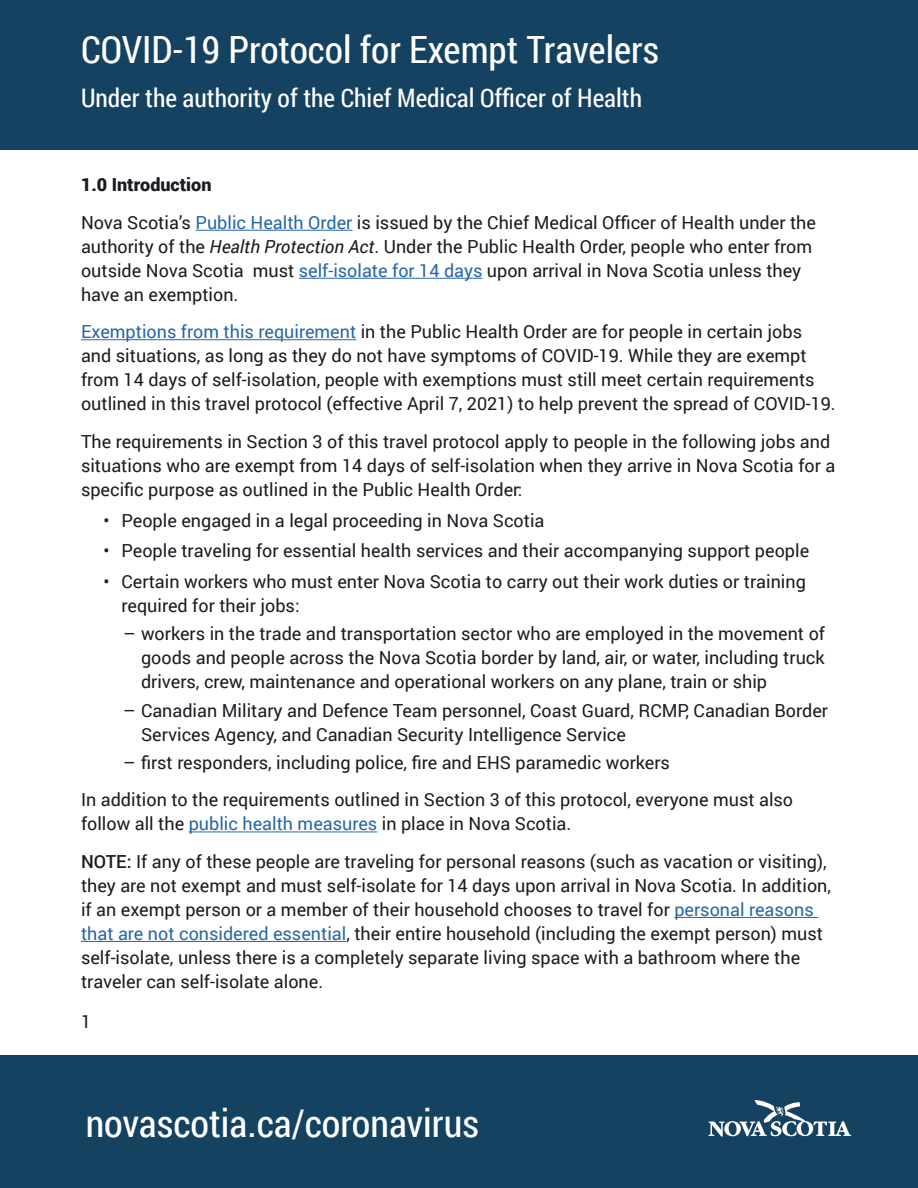
<style>
.page{position:relative;width:918px;height:1188px;background:#fff}
.page>*{position:absolute;margin:0;border:0;box-sizing:border-box;transform-origin:0 0}
.t1{font:38.25px "Roboto Condensed";color:#fff}
.t2{font:37.5px "Roboto Condensed";color:#fff}
.t3{font:25.5px "Roboto Condensed";color:#fff}
.t4{font:18px/24px "Roboto";color:#1c1a22}
.s1{font-weight:900}
.s2{color:#2666a7}
.s3{font-style:italic}
.s4{font-weight:500}
</style>
<div class="page">
<div style="left:0;top:1055px;width:918px;height:133px;background:#164261"></div>
<svg style="left:708px;top:1100px;width:143px;height:37px"></svg>
<div style="left:0;top:0;width:918px;height:149px;background:#164261"></div>
<hr style="left:196px;top:230px;width:157px;height:1px;background:#2666a7">
<hr style="left:299px;top:278px;width:183px;height:1px;background:#2666a7">
<hr style="left:81px;top:339px;width:275px;height:1px;background:#2666a7">
<hr style="left:189px;top:832px;width:188px;height:1px;background:#2666a7">
<hr style="left:674px;top:917px;width:144px;height:1px;background:#2666a7">
<hr style="left:81px;top:941px;width:265px;height:1px;background:#2666a7">
<h2 class="t2" style="left:81px;top:24px;width:580px">COVID-19 Protocol for Exempt Travelers</h2>
<h3 class="t3" style="left:81px;top:80px;width:563px">Under the authority of the Chief Medical Officer of Health</h3>
<p class="t4" style="left:81px;top:166px;width:736px;line-height:37.5px"><span class="s1">1.0 Introduction<br></span>Nova Scotia’s <span class="s2">Public Health Order</span> is issued by the Chief Medical Officer of Health under the</p>
<p class="t4" style="left:81px;top:234px;width:733px">authority of the <span class="s3">Health Protection Act</span>. Under the Public Health Order, people who enter from outside Nova Scotia must <span class="s2">self-isolate for 14 days</span> upon arrival in Nova Scotia unless they have an exemption.</p>
<p class="t4" style="left:81px;top:319px;width:756px"><span class="s2">Exemptions from this requirement</span> in the Public Health Order are for people in certain jobs and situations, as long as they do not have symptoms of COVID-19. While they are exempt from 14 days of self-isolation, people with exemptions must still meet certain requirements outlined in this travel protocol (effective April 7, 2021) to help prevent the spread of COVID-19.</p>
<p class="t4" style="left:81px;top:429px;width:756px">The requirements in Section 3 of this travel protocol apply to people in the following jobs and situations who are exempt from 14 days of self-isolation when they arrive in Nova Scotia for a specific purpose as outlined in the Public Health Order:</p>
<p class="t4" style="left:104px;top:508px;width:442px">• People engaged in a legal proceeding in Nova Scotia</p>
<p class="t4" style="left:104px;top:538px;width:707px">• People traveling for essential health services and their accompanying support people</p>
<p class="t4" style="left:122px;top:569px;width:686px;text-indent:-18px">• Certain workers who must enter Nova Scotia to carry out their work duties or training required for their jobs:</p>
<p class="t4" style="left:141px;top:621px;width:686px;text-align:justify;text-indent:-18px">– workers in the trade and transportation sector who are employed in the movement of goods and people across the Nova Scotia border by land, air, or water, including truck drivers, crew, maintenance and operational workers on any plane, train or ship</p>
<p class="t4" style="left:141px;top:698px;width:689px;text-indent:-18px">– Canadian Military and Defence Team personnel, Coast Guard, RCMP, Canadian Border<br>Services Agency, and Canadian Security Intelligence Service</p>
<p class="t4" style="left:81px;top:743px;width:714px;line-height:37.5px;text-indent:42px">– first responders, including police, fire and EHS paramedic workers<br>In addition to the requirements outlined in Section 3 of this protocol, everyone must also</p>
<p class="t4" style="left:81px;top:805px;width:747px;line-height:37.5px">follow all the <span class="s2">public health measures</span> in place in Nova Scotia.<br><span class="s4">NOTE:</span> If any of these people are traveling for personal reasons (such as vacation or visiting),</p>
<p class="t4" style="left:81px;top:873px;width:752px">they are not exempt and must self-isolate for 14 days upon arrival in Nova Scotia. In addition, if an exempt person or a member of their household chooses to travel for <span class="s2">personal reasons that are not considered essential</span>, their entire household (including the exempt person) must self-isolate, unless there is a completely separate living space with a bathroom where the traveler can self-isolate alone.</p>
<p class="t4" style="left:81px;top:1008px;width:12px">1</p>
<h1 class="t1" style="left:86px;top:1097px;width:395px">novascotia.ca/coronavirus</h1>
</div>
